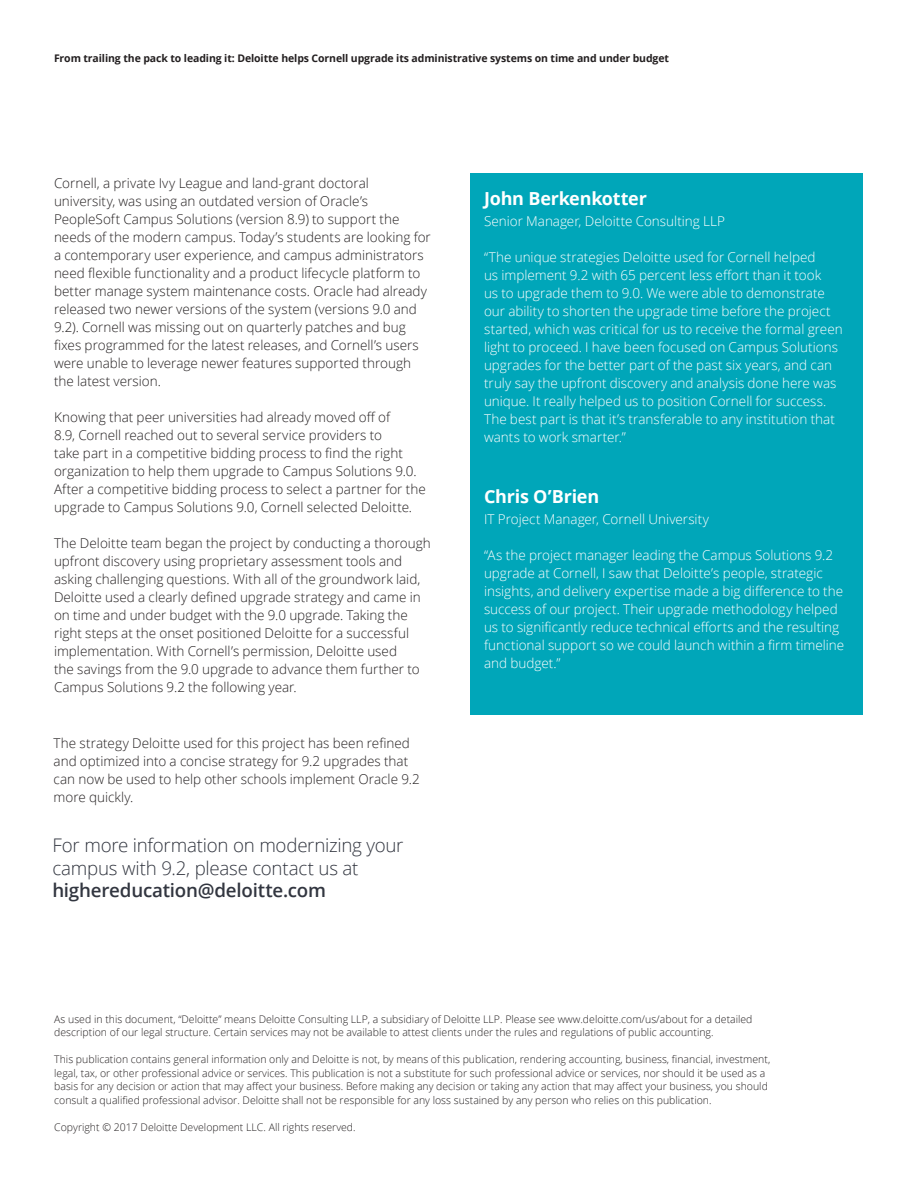
<style>
.page{position:relative;width:918px;height:1188px;background:#fff}
.page>*{position:absolute;margin:0;border:0;box-sizing:border-box;transform-origin:0 0}
.t1{font:300 18.75px/22.5px "Open Sans";letter-spacing:-.015em;color:#323640}
.t2{font:600 18.75px "Open Sans";letter-spacing:-.015em;color:#323640}
.Body_copy__8_5_12pt{font:700 18px "Open Sans";letter-spacing:-.015em;color:#fff}
.Body_copy__8_5_12pt-2{font:300 13.5px/18px "Open Sans";color:#231f20}
.Body_copy__8_5_12pt-3{font:300 13.5px/18px "Open Sans";color:#fff}
.Footer_copy{font:300 10.5px/13.5px "Open Sans";color:#231f20}
.t3{font:700 10.5px "Open Sans";letter-spacing:-.01em;color:#231f20}
</style>
<div class="page">
<div style="left:471px;top:174px;width:392px;height:541px;background:#00a6b9"></div>
<p class="t3" style="left:54px;top:51px;width:617px">From trailing the pack to leading it: Deloitte helps Cornell upgrade its administrative systems on time and under budget</p>
<p class="Body_copy__8_5_12pt-2" style="left:54px;top:173px;width:378px">Cornell, a private Ivy League and land-grant doctoral university, was using an outdated version of Oracle’s PeopleSoft Campus Solutions (version 8.9) to support the needs of the modern campus. Today’s students are looking for a contemporary user experience, and campus administrators need flexible functionality and a product lifecycle platform to better manage system maintenance costs. Oracle had already released two newer versions of the system (versions 9.0 and 9.2). Cornell was missing out on quarterly patches and bug fixes programmed for the latest releases, and Cornell’s users were unable to leverage newer features supported through the latest version.</p>
<p class="Body_copy__8_5_12pt-2" style="left:54px;top:407px;width:373px">Knowing that peer universities had already moved off of<br>8.9, Cornell reached out to several service providers to<br>take part in a competitive bidding process to find the right organization to help them upgrade to Campus Solutions 9.0.<br>After a competitive bidding process to select a partner for the upgrade to Campus Solutions 9.0, Cornell selected Deloitte.</p>
<p class="Body_copy__8_5_12pt-2" style="left:54px;top:533px;width:378px">The Deloitte team began the project by conducting a thorough upfront discovery using proprietary assessment tools and asking challenging questions. With all of the groundwork laid, Deloitte used a clearly defined upgrade strategy and came in on time and under budget with the 9.0 upgrade. Taking the right steps at the onset positioned Deloitte for a successful implementation. With Cornell’s permission, Deloitte used<br>the savings from the 9.0 upgrade to advance them further to Campus Solutions 9.2 the following year.</p>
<p class="Body_copy__8_5_12pt-2" style="left:54px;top:734px;width:368px">The strategy Deloitte used for this project has been refined and optimized into a concise strategy for 9.2 upgrades that can now be used to help other schools implement Oracle 9.2 more quickly.</p>
<p class="t1" style="left:52px;top:834px;width:353px">For more information on modernizing your campus with 9.2, please contact us at</p>
<p class="t2" style="left:52px;top:878px;width:275px">highereducation@deloitte.com</p>
<p class="Body_copy__8_5_12pt" style="left:484px;top:186px;width:164px">John Berkenkotter</p>
<p class="Body_copy__8_5_12pt-3" style="left:484px;top:212px;width:243px">Senior Manager, Deloitte Consulting LLP</p>
<p class="Body_copy__8_5_12pt-3" style="left:484px;top:248px;width:360px">“The unique strategies Deloitte used for Cornell helped<br>us implement 9.2 with 65 percent less effort than it took<br>us to upgrade them to 9.0. We were able to demonstrate our ability to shorten the upgrade time before the project started, which was critical for us to receive the formal green light to proceed. I have been focused on Campus Solutions upgrades for the better part of the past six years, and can truly say the upfront discovery and analysis done here was unique. It really helped us to position Cornell for success.<br>The best part is that it’s transferable to any institution that wants to work smarter.”</p>
<p class="Body_copy__8_5_12pt" style="left:484px;top:484px;width:117px">Chris O’Brien</p>
<p class="Body_copy__8_5_12pt-3" style="left:484px;top:510px;width:227px">IT Project Manager, Cornell University</p>
<p class="Body_copy__8_5_12pt-3" style="left:484px;top:546px;width:362px">“As the project manager leading the Campus Solutions 9.2 upgrade at Cornell, I saw that Deloitte’s people, strategic insights, and delivery expertise made a big difference to the success of our project. Their upgrade methodology helped us to significantly reduce technical efforts and the resulting functional support so we could launch within a firm timeline and budget.”</p>
<p class="Footer_copy" style="left:54px;top:1012px;width:700px">As used in this document, “Deloitte” means Deloitte Consulting LLP, a subsidiary of Deloitte LLP. Please see www.deloitte.com/us/about for a detailed description of our legal structure. Certain services may not be available to attest clients under the rules and regulations of public accounting.</p>
<p class="Footer_copy" style="left:54px;top:1053px;width:717px">This publication contains general information only and Deloitte is not, by means of this publication, rendering accounting, business, financial, investment, legal, tax, or other professional advice or services. This publication is not a substitute for such professional advice or services, nor should it be used as a basis for any decision or action that may affect your business. Before making any decision or taking any action that may affect your business, you should consult a qualified professional advisor. Deloitte shall not be responsible for any loss sustained by any person who relies on this publication.</p>
<p class="Footer_copy" style="left:54px;top:1120px;width:303px">Copyright © 2017 Deloitte Development LLC. All rights reserved.</p>
</div>
